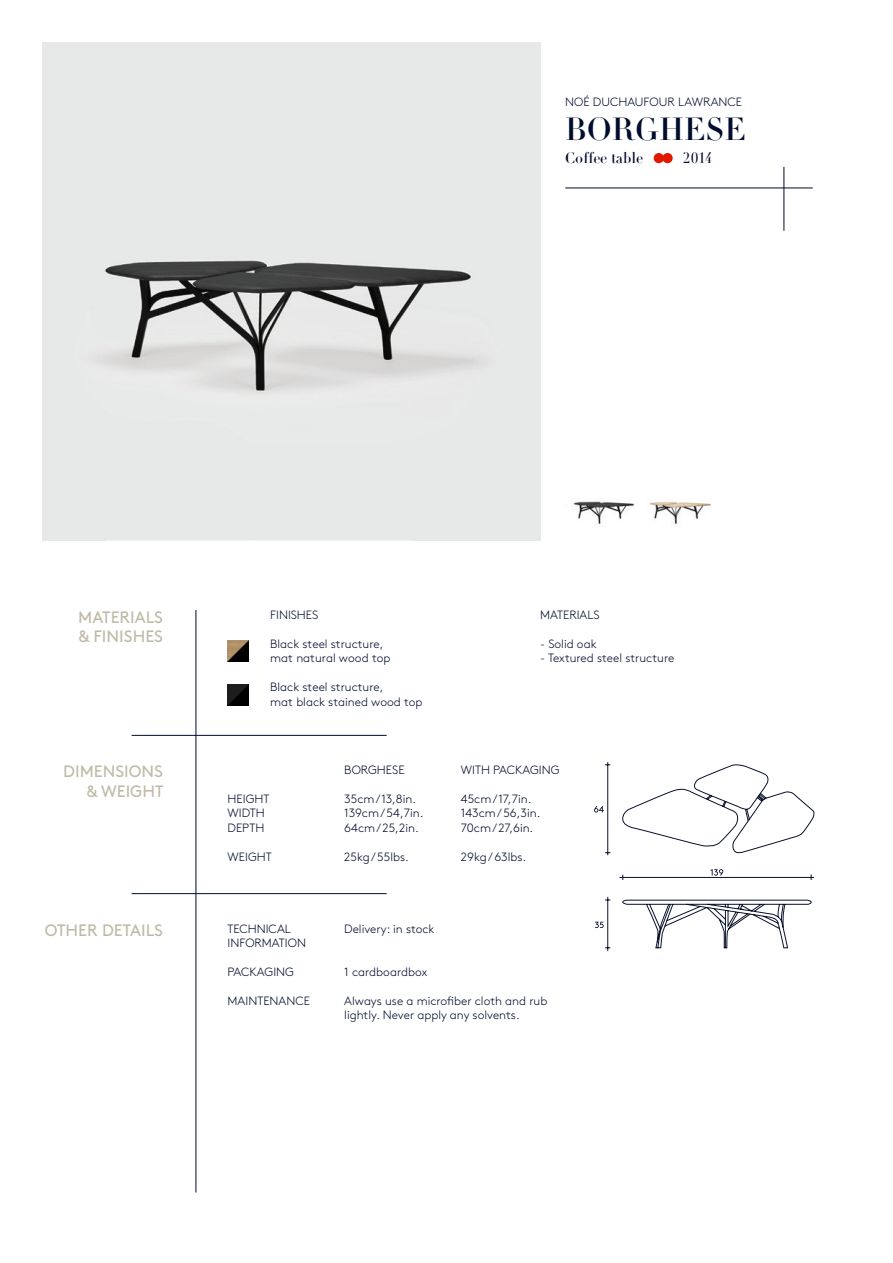
<style>
.page{position:relative;width:893px;height:1263px;background:#fff}
.page>*{position:absolute;margin:0;border:0;box-sizing:border-box;transform-origin:0 0}
.t1{font:31.5px "Didot LT Std Headline";color:#000c2d}
.t2{font:16.5px "Brown Std";color:#c1baa7}
.t3{font:15px "Didot LT Std Headline";color:#000c2d}
.t4{font:300 12px/14.4px "Brown Std";color:#000c2d}
</style>
<div class="page">
<hr style="left:565px;top:188px;width:248px;height:1px;background:#000c2d">
<hr style="left:783px;top:167px;width:1px;height:64px;background:#000c2d">
<hr style="left:196px;top:610px;width:1px;height:582px;background:#000c2d">
<img style="left:43px;top:43px;width:497px;height:497px">
<svg style="left:654px;top:153px;width:19px;height:10px"></svg>
<img style="left:228px;top:640px;width:21px;height:21px">
<hr style="left:132px;top:735px;width:255px;height:1px;background:#000c2d">
<hr style="left:132px;top:893px;width:255px;height:1px;background:#000c2d">
<img style="left:228px;top:684px;width:21px;height:21px">
<img style="left:573px;top:501px;width:138px;height:24px">
<svg style="left:619px;top:869px;width:196px;height:79px"></svg>
<hr style="left:607px;top:897px;width:1px;height:54px;background:#09112b">
<svg style="left:595px;top:922px;width:9px;height:6px"></svg>
<svg style="left:594px;top:762px;width:221px;height:94px"></svg>
<p class="t4" style="left:565px;top:95px;width:178px">NOÉ DUCHAUFOUR LAWRANCE</p>
<p class="t1" style="left:565px;top:110px;width:182px">BORGHESE</p>
<p class="t3" style="left:565px;top:149px;width:79px">Coffee table</p>
<p class="t3" style="left:683px;top:149px;width:30px">2014</p>
<p class="t2" style="left:78px;top:607px;width:86px">MATERIALS</p>
<p class="t2" style="left:79px;top:627px;width:86px">&amp; FINISHES</p>
<p class="t2" style="left:63px;top:762px;width:101px">DIMENSIONS</p>
<p class="t2" style="left:87px;top:782px;width:78px">&amp; WEIGHT</p>
<p class="t4" style="left:270px;top:608px;width:50px">FINISHES</p>
<p class="t4" style="left:270px;top:637px;width:115px">Black steel structure,</p>
<p class="t4" style="left:270px;top:651px;width:122px">mat natural wood top</p>
<p class="t4" style="left:270px;top:680px;width:115px">Black steel structure,</p>
<p class="t4" style="left:270px;top:694px;width:154px">mat black stained wood top</p>
<p class="t4" style="left:228px;top:792px;width:43px">HEIGHT</p>
<p class="t4" style="left:228px;top:806px;width:39px">WIDTH</p>
<p class="t4" style="left:228px;top:820px;width:38px">DEPTH</p>
<p class="t4" style="left:228px;top:849px;width:46px">WEIGHT</p>
<p class="t4" style="left:344px;top:763px;width:62px">BORGHESE</p>
<p class="t4" style="left:344px;top:792px;width:73px">35cm / 13,8in.</p>
<p class="t4" style="left:344px;top:806px;width:81px">139cm / 54,7in.</p>
<p class="t4" style="left:344px;top:820px;width:76px">64cm / 25,2in.</p>
<p class="t4" style="left:344px;top:849px;width:66px">25kg / 55lbs.</p>
<p class="t4" style="left:540px;top:608px;width:61px">MATERIALS</p>
<p class="t4" style="left:540px;top:637px;width:58px">- Solid oak</p>
<p class="t4" style="left:540px;top:651px;width:136px">- Textured steel structure</p>
<p class="t4" style="left:461px;top:763px;width:100px">WITH PACKAGING</p>
<p class="t4" style="left:461px;top:792px;width:72px">45cm / 17,7in.</p>
<p class="t4" style="left:461px;top:806px;width:81px">143cm / 56,3in.</p>
<p class="t4" style="left:461px;top:820px;width:74px">70cm / 27,6in.</p>
<p class="t4" style="left:461px;top:849px;width:67px">29kg / 63lbs.</p>
<p class="t2" style="left:45px;top:921px;width:120px">OTHER DETAILS</p>
<p class="t4" style="left:344px;top:922px;width:92px">Delivery: in stock</p>
<p class="t4" style="left:344px;top:965px;width:84px">1 cardboardbox</p>
<p class="t4" style="left:344px;top:994px;width:205px">Always use a microfiber cloth and rub lightly. Never apply any solvents.</p>
<p class="t4" style="left:228px;top:922px;width:80px">TECHNICAL<br>INFORMATION</p>
<p class="t4" style="left:228px;top:965px;width:68px">PACKAGING</p>
<p class="t4" style="left:228px;top:994px;width:84px">MAINTENANCE</p>
</div>
